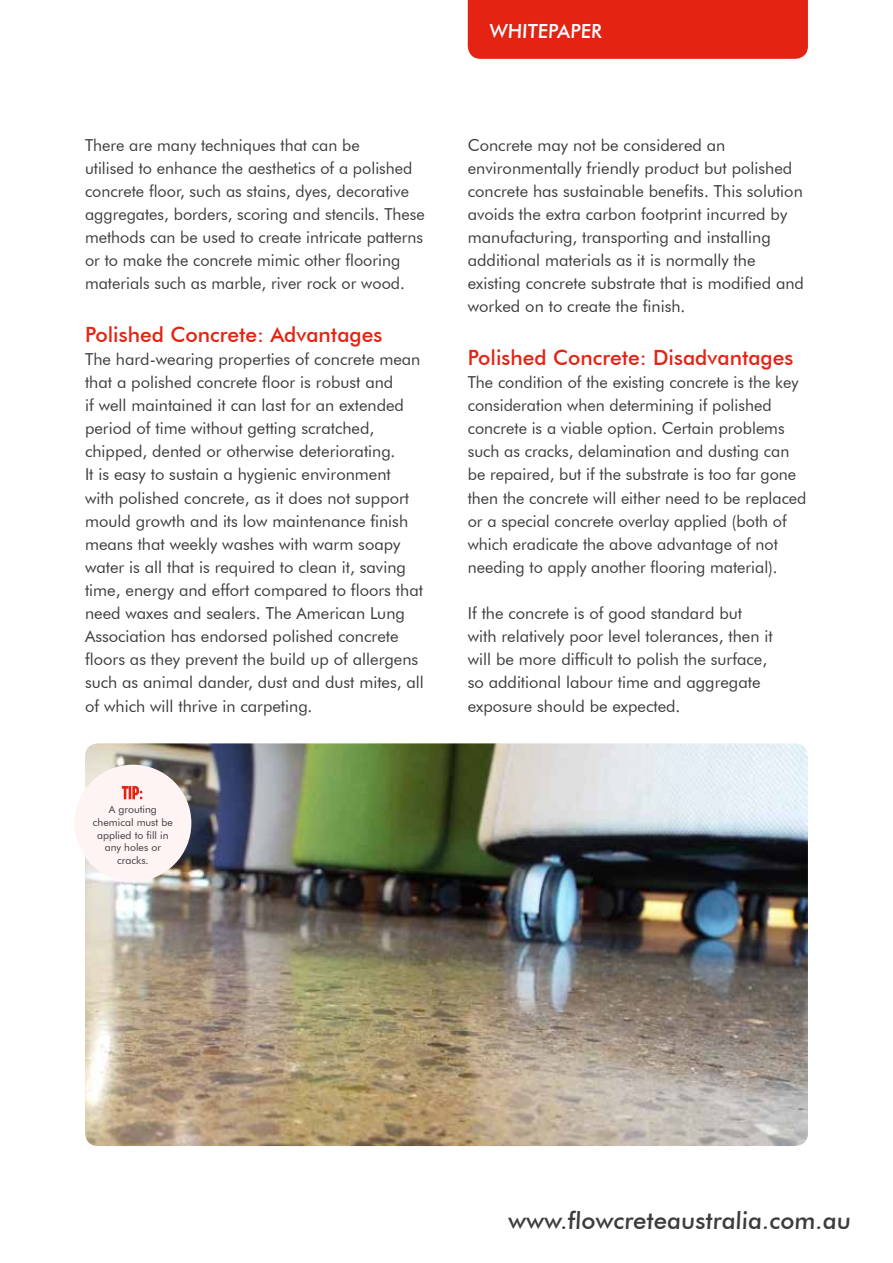
<style>
.page{position:relative;width:893px;height:1263px;background:#fff}
.page>*{position:absolute;margin:0;border:0;box-sizing:border-box;transform-origin:0 0}
.t1{font:500 24px "Futura BT";color:#3c3c3b}
.t2{font:500 21px "Futura BT";color:#e42313}
.t3{font:500 19.5px "Futura BT";color:#fff}
.t4{font:16.5px/23.1px "Futura BT";color:#3c3c3b}
.t5{font:10.5px/12.8px "Futura BT";color:#3c3c3b;text-align:center}
</style>
<div class="page">
<div style="left:468px;top:0;width:340px;height:59px;background:#e42313"></div>
<img style="left:85px;top:743px;width:723px;height:403px">
<div style="left:74px;top:765px;width:117px;height:117px;background:#fef4f3;border-radius:50%"></div>
<svg style="left:122px;top:786px;width:20px;height:13px"></svg>
<p class="t4" style="left:85px;top:133px;width:341px">There are many techniques that can be<br>utilised to enhance the aesthetics of a polished concrete floor, such as stains, dyes, decorative aggregates, borders, scoring and stencils. These methods can be used to create intricate patterns or to make the concrete mimic other flooring materials such as marble, river rock or wood.</p>
<p class="t2" style="left:85px;top:322px;width:299px">Polished Concrete: Advantages</p>
<p class="t4" style="left:85px;top:347px;width:340px">The hard-wearing properties of concrete mean that a polished concrete floor is robust and<br>if well maintained it can last for an extended period of time without getting scratched, chipped, dented or otherwise deteriorating.<br>It is easy to sustain a hygienic environment<br>with polished concrete, as it does not support mould growth and its low maintenance finish means that weekly washes with warm soapy water is all that is required to clean it, saving time, energy and effort compared to floors that need waxes and sealers. The American Lung Association has endorsed polished concrete floors as they prevent the build up of allergens such as animal dander, dust and dust mites, all of which will thrive in carpeting.</p>
<p class="t5" style="left:93px;top:803px;width:81px">A grouting chemical must be applied to fill in any holes or cracks.</p>
<p class="t3" style="left:489px;top:19px;width:114px">WHITEPAPER</p>
<p class="t4" style="left:468px;top:133px;width:338px">Concrete may not be considered an environmentally friendly product but polished concrete has sustainable benefits. This solution avoids the extra carbon footprint incurred by manufacturing, transporting and installing additional materials as it is normally the existing concrete substrate that is modified and worked on to create the finish.</p>
<p class="t2" style="left:468px;top:345px;width:327px">Polished Concrete: Disadvantages</p>
<p class="t4" style="left:468px;top:370px;width:340px">The condition of the existing concrete is the key consideration when determining if polished concrete is a viable option. Certain problems such as cracks, delamination and dusting can be repaired, but if the substrate is too far gone then the concrete will either need to be replaced or a special concrete overlay applied (both of which eradicate the above advantage of not needing to apply another flooring material).</p>
<p class="t4" style="left:468px;top:601px;width:306px">If the concrete is of good standard but with relatively poor level tolerances, then it will be more difficult to polish the surface, so additional labour time and aggregate exposure should be expected.</p>
<h1 class="t1" style="left:508px;top:1206px;width:345px">www.flowcreteaustralia.com.au</h1>
</div>
